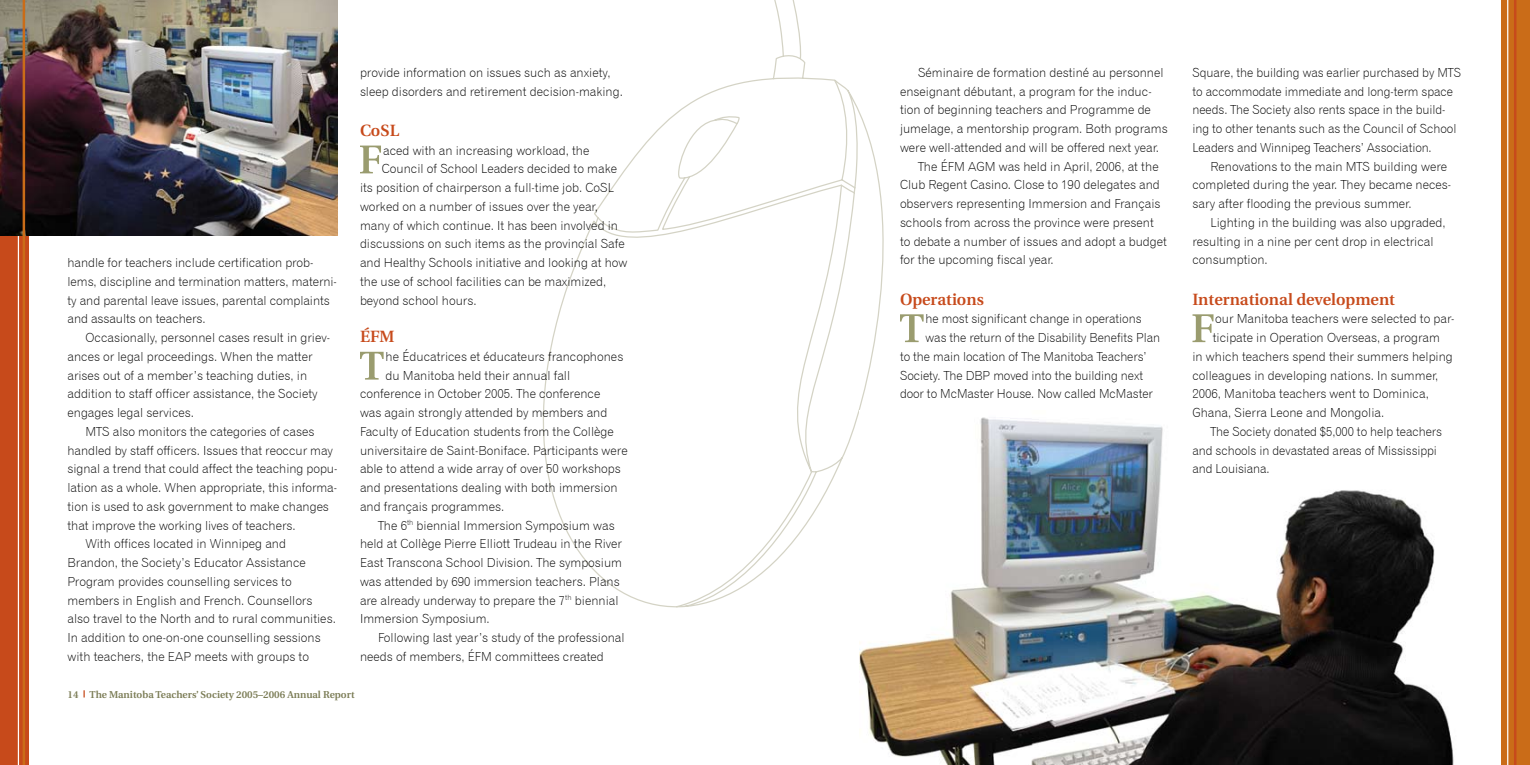
<style>
.page{position:relative;width:1530px;height:765px;background:#fff}
.page>*{position:absolute;margin:0;border:0;box-sizing:border-box;transform-origin:0 0}
.t1{font:600 16.25px "Utopia";color:#c74a1b}
.t2{font:12.5px/18.8px "Gothic 720 BT Light B";color:#000}
.t3{font:600 10px "Utopia";color:#7a7b54}
</style>
<div class="page">
<svg style="left:543px;top:78px;width:222px;height:529px"></svg>
<div style="left:0;top:0;width:29px;height:765px;background:#c74a1b"></div>
<hr style="left:18px;top:0;width:1px;height:765px;background:#fff">
<img style="left:0;top:0;width:338px;height:235px">
<svg style="left:360px;top:146px;width:21px;height:27px"></svg>
<hr style="left:23px;top:0;width:2px;height:765px;background:#ca6c18">
<svg style="left:360px;top:352px;width:24px;height:28px"></svg>
<svg style="left:765px;top:0;width:119px;height:571px"></svg>
<img style="left:859px;top:411px;width:595px;height:354px">
<div style="left:1501px;top:0;width:29px;height:765px;background:#ca6c18"></div>
<svg style="left:900px;top:314px;width:24px;height:28px"></svg>
<svg style="left:1192px;top:314px;width:22px;height:28px"></svg>
<hr style="left:1507px;top:0;width:1px;height:765px;background:#fff">
<hr style="left:1514px;top:0;width:2px;height:765px;background:#c74a1b">
<p class="t2" style="left:68px;top:253px;width:271px">handle for teachers include certification prob&shy;lems, discipline and termination matters, materni&shy;ty and parental leave issues, parental complaints and assaults on teachers.</p>
<p class="t2" style="left:68px;top:328px;width:264px;text-indent:18px">Occasionally, personnel cases result in griev&shy;ances or legal proceedings. When the matter arises out of a member’s teaching duties, in addition to staff officer assistance, the Society engages legal services.</p>
<p class="t2" style="left:86px;top:422px;width:230px">MTS also monitors the categories of cases</p>
<p class="t2" style="left:68px;top:441px;width:267px">handled by staff officers. Issues that reoccur may</p>
<p class="t2" style="left:68px;top:460px;width:271px">signal a trend that could affect the teaching popu-</p>
<p class="t2" style="left:68px;top:478px;width:271px">lation as a whole. When appropriate, this informa-</p>
<p class="t2" style="left:68px;top:497px;width:263px">tion is used to ask government to make changes</p>
<p class="t2" style="left:68px;top:516px;width:230px">that improve the working lives of teachers.</p>
<p class="t2" style="left:86px;top:535px;width:202px">With offices located in Winnipeg and</p>
<p class="t2" style="left:68px;top:553px;width:240px">Brandon, the Society’s Educator Assistance</p>
<p class="t2" style="left:68px;top:572px;width:226px">Program provides counselling services to</p>
<p class="t2" style="left:68px;top:591px;width:246px">members in English and French. Counsellors</p>
<p class="t2" style="left:68px;top:610px;width:270px">also travel to the North and to rural communities.</p>
<p class="t2" style="left:68px;top:628px;width:255px">In addition to one-on-one counselling sessions</p>
<p class="t2" style="left:68px;top:647px;width:243px">with teachers, the EAP meets with groups to</p>
<p class="t2" style="left:360px;top:63px;width:264px">provide information on issues such as anxiety, sleep disorders and retirement decision-making.</p>
<h1 class="t1" style="left:360px;top:121px;width:41px">CoSL</h1>
<p class="t2" style="left:383px;top:141px;width:208px">aced with an increasing workload, the</p>
<p class="t2" style="left:382px;top:159px;width:237px">Council of School Leaders decided to make</p>
<p class="t2" style="left:360px;top:178px;width:255px">its position of chairperson a full-time job. CoSL</p>
<p class="t2" style="left:360px;top:197px;width:239px">worked on a number of issues over the year,</p>
<p class="t2" style="left:360px;top:216px;width:260px">many of which continue. It has been involved in</p>
<p class="t2" style="left:360px;top:234px;width:266px">discussions on such items as the provincial Safe</p>
<p class="t2" style="left:360px;top:253px;width:269px">and Healthy Schools initiative and looking at how</p>
<p class="t2" style="left:360px;top:272px;width:248px">the use of school facilities can be maximized,</p>
<p class="t2" style="left:360px;top:291px;width:118px">beyond school hours.</p>
<h1 class="t1" style="left:360px;top:327px;width:36px">ÉFM</h1>
<p class="t2" style="left:386px;top:347px;width:239px">he Éducatrices et éducateurs francophones</p>
<p class="t2" style="left:386px;top:366px;width:186px">du Manitoba held their annual fall</p>
<p class="t2" style="left:360px;top:384px;width:242px">conference in October 2005. The conference</p>
<p class="t2" style="left:360px;top:403px;width:249px">was again strongly attended by members and</p>
<p class="t2" style="left:360px;top:422px;width:255px">Faculty of Education students from the Collège</p>
<p class="t2" style="left:360px;top:441px;width:269px">universitaire de Saint-Boniface. Participants were</p>
<p class="t2" style="left:360px;top:459px;width:262px">able to attend a wide array of over 50 workshops</p>
<p class="t2" style="left:360px;top:478px;width:259px">and presentations dealing with both immersion</p>
<p class="t2" style="left:360px;top:497px;width:146px">and français programmes.</p>
<p class="t2" style="left:378px;top:516px;width:238px">The 6<sup>th</sup> biennial Immersion Symposium was</p>
<p class="t2" style="left:360px;top:534px;width:264px">held at Collège Pierre Elliott Trudeau in the River</p>
<p class="t2" style="left:360px;top:553px;width:264px">East Transcona School Division. The symposium</p>
<p class="t2" style="left:360px;top:572px;width:261px">was attended by 690 immersion teachers. Plans</p>
<p class="t2" style="left:360px;top:591px;width:260px">are already underway to prepare the 7<sup>th</sup> biennial</p>
<p class="t2" style="left:360px;top:609px;width:131px">Immersion Symposium.</p>
<p class="t2" style="left:378px;top:628px;width:248px">Following last year’s study of the professional</p>
<p class="t2" style="left:360px;top:647px;width:245px">needs of members, ÉFM committees created</p>
<p class="t3" style="left:68px;top:688px;width:289px">14 The Manitoba Teachers’ Society 2005–2006 Annual Report</p>
<p class="t2" style="left:918px;top:63px;width:247px">Séminaire de formation destiné au personnel</p>
<p class="t2" style="left:900px;top:82px;width:253px">enseignant débutant, a program for the induc-</p>
<p class="t2" style="left:900px;top:101px;width:252px">tion of beginning teachers and Programme de</p>
<p class="t2" style="left:900px;top:119px;width:269px">jumelage, a mentorship program. Both programs</p>
<p class="t2" style="left:900px;top:138px;width:261px">were well-attended and will be offered next year.</p>
<p class="t2" style="left:918px;top:157px;width:242px">The ÉFM AGM was held in April, 2006, at the</p>
<p class="t2" style="left:900px;top:176px;width:261px">Club Regent Casino. Close to 190 delegates and</p>
<p class="t2" style="left:900px;top:194px;width:262px">observers representing Immersion and Français</p>
<p class="t2" style="left:900px;top:213px;width:255px">schools from across the province were present</p>
<p class="t2" style="left:900px;top:232px;width:269px">to debate a number of issues and adopt a budget</p>
<p class="t2" style="left:900px;top:251px;width:155px">for the upcoming fiscal year.</p>
<h1 class="t1" style="left:900px;top:290px;width:85px">Operations</h1>
<p class="t2" style="left:926px;top:309px;width:217px">he most significant change in operations</p>
<p class="t2" style="left:926px;top:328px;width:236px">was the return of the Disability Benefits Plan</p>
<p class="t2" style="left:900px;top:347px;width:248px">to the main location of The Manitoba Teachers’</p>
<p class="t2" style="left:900px;top:366px;width:245px">Society. The DBP moved into the building next</p>
<p class="t2" style="left:900px;top:384px;width:254px">door to McMaster House. Now called McMaster</p>
<p class="t2" style="left:1192px;top:63px;width:270px">Square, the building was earlier purchased by MTS to accommodate immediate and long-term space needs. The Society also rents space in the build&shy;ing to other tenants such as the Council of School Leaders and Winnipeg Teachers’ Association.</p>
<p class="t2" style="left:1192px;top:157px;width:260px;text-indent:18px">Renovations to the main MTS building were completed during the year. They became neces&shy;sary after flooding the previous summer.</p>
<p class="t2" style="left:1192px;top:213px;width:255px;text-indent:18px">Lighting in the building was also upgraded, resulting in a nine per cent drop in electrical consumption.</p>
<h1 class="t1" style="left:1192px;top:290px;width:204px">International development</h1>
<p class="t2" style="left:1215px;top:309px;width:241px">our Manitoba teachers were selected to par-</p>
<p class="t2" style="left:1213px;top:328px;width:229px">ticipate in Operation Overseas, a program</p>
<p class="t2" style="left:1192px;top:347px;width:262px">in which teachers spend their summers helping</p>
<p class="t2" style="left:1192px;top:366px;width:247px">colleagues in developing nations. In summer,</p>
<p class="t2" style="left:1192px;top:384px;width:238px">2006, Manitoba teachers went to Dominica,</p>
<p class="t2" style="left:1192px;top:403px;width:193px">Ghana, Sierra Leone and Mongolia.</p>
<p class="t2" style="left:1211px;top:422px;width:233px">The Society donated $5,000 to help teachers</p>
<p class="t2" style="left:1192px;top:441px;width:246px">and schools in devastated areas of Mississippi</p>
<p class="t2" style="left:1192px;top:459px;width:79px">and Louisiana.</p>
</div>
